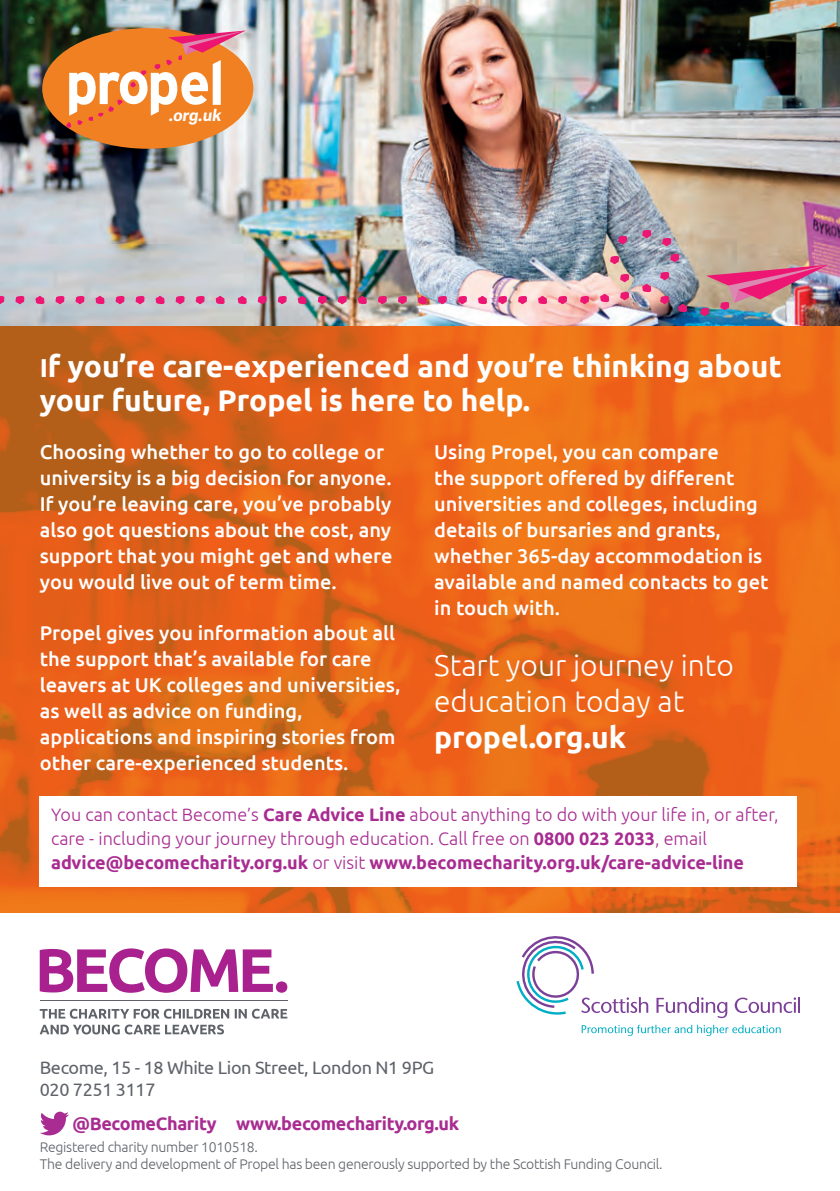
<style>
.page{position:relative;width:840px;height:1191px;background:#fff}
.page>*{position:absolute;margin:0;border:0;box-sizing:border-box;transform-origin:0 0}
.t1{font:700 30px/34px "Ubuntu";color:#fff}
.t2{font:300 30px/36px "Ubuntu";color:#fff}
.t3{font:500 20px/26px "Ubuntu";color:#fff}
.t4{font:300 18px/24px "Ubuntu";color:#a82c91}
.t5{font:18px/22px "Ubuntu";letter-spacing:-.02em;color:#5f6369}
.t6{font:700 18px "Ubuntu";letter-spacing:-.02em;color:#a82c91}
.t7{font:italic 700 16.2px "Adelle Sans";color:#fff}
.t8{font:300 14px/16.8px "Ubuntu";letter-spacing:-.02em;color:#5f6369}
.s1{font-size:26px}
.s2{font-weight:700}
</style>
<div class="page">
<img style="left:0;top:325px;width:839px;height:588px">
<svg style="left:40px;top:1008px;width:247px;height:26px"></svg>
<hr style="left:40px;top:1000px;width:247px;height:1px;background:#5f6369">
<svg style="left:40px;top:948px;width:247px;height:44px"></svg>
<svg style="left:40px;top:1111px;width:29px;height:24px"></svg>
<img style="left:0;top:0;width:839px;height:325px">
<svg style="left:236px;top:294px;width:12px;height:10px"></svg>
<svg style="left:256px;top:296px;width:12px;height:10px"></svg>
<svg style="left:276px;top:296px;width:12px;height:10px"></svg>
<svg style="left:296px;top:294px;width:12px;height:10px"></svg>
<svg style="left:316px;top:296px;width:12px;height:10px"></svg>
<svg style="left:0;top:296px;width:6px;height:10px"></svg>
<svg style="left:336px;top:296px;width:12px;height:10px"></svg>
<svg style="left:14px;top:296px;width:12px;height:10px"></svg>
<svg style="left:356px;top:294px;width:12px;height:10px"></svg>
<svg style="left:34px;top:294px;width:12px;height:10px"></svg>
<svg style="left:376px;top:296px;width:12px;height:10px"></svg>
<svg style="left:54px;top:296px;width:12px;height:10px"></svg>
<svg style="left:396px;top:296px;width:12px;height:10px"></svg>
<svg style="left:74px;top:296px;width:12px;height:10px"></svg>
<svg style="left:416px;top:294px;width:12px;height:10px"></svg>
<svg style="left:94px;top:294px;width:12px;height:10px"></svg>
<svg style="left:436px;top:296px;width:12px;height:10px"></svg>
<svg style="left:114px;top:296px;width:12px;height:10px"></svg>
<svg style="left:456px;top:296px;width:12px;height:10px"></svg>
<svg style="left:134px;top:296px;width:12px;height:10px"></svg>
<svg style="left:476px;top:294px;width:12px;height:10px"></svg>
<svg style="left:154px;top:294px;width:12px;height:10px"></svg>
<svg style="left:496px;top:296px;width:12px;height:10px"></svg>
<svg style="left:174px;top:296px;width:12px;height:10px"></svg>
<svg style="left:516px;top:296px;width:12px;height:10px"></svg>
<svg style="left:608px;top:256px;width:12px;height:10px"></svg>
<svg style="left:194px;top:296px;width:12px;height:10px"></svg>
<svg style="left:536px;top:294px;width:12px;height:10px"></svg>
<svg style="left:214px;top:294px;width:12px;height:10px"></svg>
<svg style="left:556px;top:296px;width:12px;height:10px"></svg>
<svg style="left:618px;top:292px;width:12px;height:10px"></svg>
<svg style="left:640px;top:282px;width:12px;height:10px"></svg>
<svg style="left:668px;top:254px;width:12px;height:10px"></svg>
<svg style="left:660px;top:238px;width:12px;height:10px"></svg>
<svg style="left:658px;top:296px;width:12px;height:10px"></svg>
<svg style="left:640px;top:230px;width:12px;height:10px"></svg>
<svg style="left:598px;top:292px;width:12px;height:10px"></svg>
<svg style="left:676px;top:302px;width:12px;height:10px"></svg>
<svg style="left:578px;top:296px;width:12px;height:10px"></svg>
<svg style="left:616px;top:236px;width:12px;height:10px"></svg>
<svg style="left:618px;top:274px;width:12px;height:10px"></svg>
<svg style="left:658px;top:272px;width:12px;height:10px"></svg>
<img style="left:698px;top:265px;width:129px;height:51px">
<div style="left:42px;top:28px;width:211px;height:121px;background:#f08022;border-radius:50%"></div>
<svg style="left:66px;top:31px;width:179px;height:97px"></svg>
<div style="left:40px;top:796px;width:756px;height:91px;background:#fff"></div>
<svg style="left:516px;top:936px;width:132px;height:79px"></svg>
<svg style="left:656px;top:997px;width:70px;height:21px"></svg>
<svg style="left:734px;top:997px;width:65px;height:16px"></svg>
<svg style="left:581px;top:1024px;width:199px;height:12px"></svg>
<p class="t7" style="left:169px;top:104px;width:54px">.org.uk</p>
<h1 class="t1" style="left:40px;top:348px;width:743px"><span class="s1">I</span>f you’re care-experienced and you’re thinking about your future, Propel is here to help.</h1>
<p class="t3" style="left:40px;top:438px;width:354px">Choosing whether to go to college or university is a big decision for anyone.<br>If you’re leaving care, you’ve probably also got questions about the cost, any support that you might get and where you would live out of term time.</p>
<p class="t3" style="left:40px;top:619px;width:362px">Propel gives you information about all the support that’s available for care leavers at UK colleges and universities, as well as advice on funding, applications and inspiring stories from other care-experienced students.</p>
<p class="t3" style="left:434px;top:438px;width:336px">Using Propel, you can compare<br>the support offered by different universities and colleges, including details of bursaries and grants, whether 365-day accommodation is available and named contacts to get in touch with.</p>
<h1 class="t2" style="left:434px;top:647px;width:301px">Start your journey into education today at</h1>
<h1 class="t1" style="left:434px;top:720px;width:193px">propel.org.uk</h1>
<p class="t4" style="left:51px;top:802px;width:728px">You can contact Become’s <span class="s2">Care Advice Line</span> about anything to do with your life in, or after, care - including your journey through education. Call free on <span class="s2">0800 023 2033</span>, email <span class="s2">advice@becomecharity.org.uk</span> or visit <span class="s2">www.becomecharity.org.uk/care-advice-line</span></p>
<p class="t5" style="left:40px;top:1056px;width:396px">Become, 15 - 18 White Lion Street, London N1 9PG<br>020 7251 3117</p>
<p class="t6" style="left:72px;top:1112px;width:388px">@BecomeCharity www.becomecharity.org.uk</p>
<p class="t8" style="left:40px;top:1138px;width:624px">Registered charity number 1010518.<br>The delivery and development of Propel has been generously supported by the Scottish Funding Council.</p>
</div>
